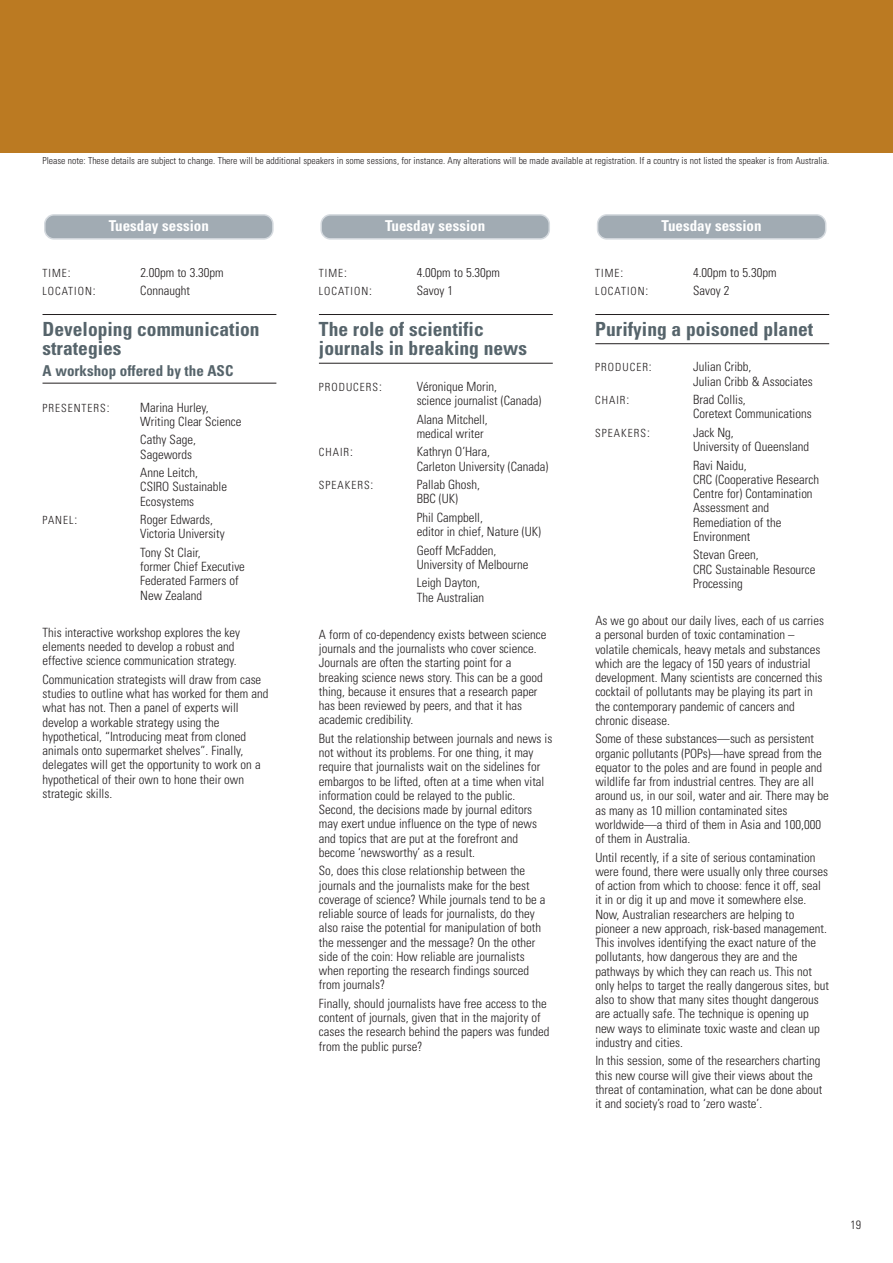
<style>
.page{position:relative;width:893px;height:1263px;background:#fff}
.page>*{position:absolute;margin:0;border:0;box-sizing:border-box;transform-origin:0 0}
.t1{font:700 condensed 19.5px/19.5px "Univers";color:#56646b}
.t2{font:700 condensed 15px "Univers";color:#fff}
.t3{font:700 condensed 15px "Univers";color:#56646b}
.t4{font:300 condensed 12.75px/14.2px "Univers";color:#231f20}
.t5{font:300 condensed 12px "Univers";color:#231f20}
.t6{font:300 condensed 11.25px "Univers";letter-spacing:.09em;color:#231f20}
.t7{font:300 condensed 9.6px "Univers";color:#231f20}
.s1{font-size:12.75px}
</style>
<div class="page">
<div style="left:0;top:0;width:893px;height:153px;background:#bb7a22"></div>
<hr style="left:43px;top:314px;width:233px;height:1px;background:#231f20">
<hr style="left:43px;top:383px;width:233px;height:1px;background:#231f20">
<hr style="left:319px;top:314px;width:234px;height:1px;background:#231f20">
<hr style="left:319px;top:363px;width:234px;height:1px;background:#231f20">
<hr style="left:595px;top:314px;width:234px;height:1px;background:#231f20">
<hr style="left:595px;top:343px;width:234px;height:1px;background:#231f20">
<svg style="left:597px;top:214px;width:229px;height:26px;background:#aab3ba"></svg>
<svg style="left:320px;top:214px;width:230px;height:26px;background:#aab3ba"></svg>
<svg style="left:44px;top:214px;width:230px;height:26px;background:#aab3ba"></svg>
<p class="t7" style="left:43px;top:157px;width:788px">Please note: These details are subject to change. There will be additional speakers in some sessions, for instance. Any alterations will be made available at registration. If a country is not listed the speaker is from Australia.</p>
<p class="t2" style="left:109px;top:220px;width:102px">Tuesday session</p>
<p class="t2" style="left:385px;top:220px;width:102px">Tuesday session</p>
<p class="t2" style="left:662px;top:220px;width:102px">Tuesday session</p>
<p class="t6" style="left:43px;top:268px;width:30px">TIME<span class="s1">:</span></p>
<p class="t4" style="left:140px;top:266px;width:85px">2.00pm to 3.30pm</p>
<p class="t6" style="left:43px;top:287px;width:55px">LOCATION<span class="s1">:</span></p>
<p class="t4" style="left:140px;top:285px;width:51px">Connaught</p>
<h1 class="t1" style="left:43px;top:321px;width:219px">Developing communication strategies</h1>
<p class="t3" style="left:43px;top:365px;width:192px">A workshop offered by the ASC</p>
<p class="t6" style="left:43px;top:404px;width:69px">PRESENTERS<span class="s1">:</span></p>
<p class="t4" style="left:140px;top:401px;width:103px">Marina Hurley,<br>Writing Clear Science</p>
<p class="t4" style="left:140px;top:434px;width:57px">Cathy Sage,<br>Sagewords</p>
<p class="t4" style="left:140px;top:467px;width:88px">Anne Leitch,<br>CSIRO Sustainable<br>Ecosystems</p>
<p class="t6" style="left:43px;top:516px;width:36px">PANEL<span class="s1">:</span></p>
<p class="t4" style="left:140px;top:514px;width:86px">Roger Edwards,<br>Victoria University</p>
<p class="t4" style="left:140px;top:546px;width:106px">Tony St Clair,<br>former Chief Executive<br>Federated Farmers of<br>New Zealand</p>
<p class="t4" style="left:43px;top:626px;width:199px">This interactive workshop explores the key elements needed to develop a robust and effective science communication strategy.</p>
<p class="t4" style="left:43px;top:673px;width:227px">Communication strategists will draw from case studies to outline what has worked for them and what has not. Then a panel of experts will develop a workable strategy using the hypothetical, “Introducing meat from cloned animals onto supermarket shelves”. Finally, delegates will get the opportunity to work on a hypothetical of their own to hone their own strategic skills.</p>
<p class="t6" style="left:319px;top:268px;width:30px">TIME<span class="s1">:</span></p>
<p class="t4" style="left:417px;top:266px;width:85px">4.00pm to 5.30pm</p>
<p class="t6" style="left:319px;top:287px;width:55px">LOCATION<span class="s1">:</span></p>
<p class="t4" style="left:417px;top:285px;width:38px">Savoy 1</p>
<h1 class="t1" style="left:319px;top:321px;width:210px">The role of scientific journals in breaking news</h1>
<p class="t6" style="left:319px;top:383px;width:65px">PRODUCERS<span class="s1">:</span></p>
<p class="t4" style="left:417px;top:380px;width:126px">Véronique Morin,<br>science journalist (Canada)</p>
<p class="t4" style="left:417px;top:413px;width:73px">Alana Mitchell, medical writer</p>
<p class="t6" style="left:319px;top:448px;width:36px">CHAIR<span class="s1">:</span></p>
<p class="t4" style="left:417px;top:446px;width:133px">Kathryn O’Hara,<br>Carleton University (Canada)</p>
<p class="t6" style="left:319px;top:481px;width:56px">SPEAKERS<span class="s1">:</span></p>
<p class="t4" style="left:417px;top:479px;width:65px">Pallab Ghosh,<br>BBC (UK)</p>
<p class="t4" style="left:417px;top:511px;width:126px">Phil Campbell,<br>editor in chief, Nature (UK)</p>
<p class="t4" style="left:417px;top:544px;width:113px">Geoff McFadden,<br>University of Melbourne</p>
<p class="t4" style="left:417px;top:577px;width:69px">Leigh Dayton,<br>The Australian</p>
<p class="t4" style="left:319px;top:628px;width:229px">A form of co-dependency exists between science journals and the journalists who cover science.<br>Journals are often the starting point for a breaking science news story. This can be a good thing, because it ensures that a research paper has been reviewed by peers, and that it has academic credibility.</p>
<p class="t4" style="left:319px;top:732px;width:235px">But the relationship between journals and news is not without its problems. For one thing, it may require that journalists wait on the sidelines for embargos to be lifted, often at a time when vital information could be relayed to the public.<br>Second, the decisions made by journal editors may exert undue influence on the type of news and topics that are put at the forefront and become ‘newsworthy’ as a result.</p>
<p class="t4" style="left:319px;top:865px;width:228px">So, does this close relationship between the journals and the journalists make for the best coverage of science? While journals tend to be a reliable source of leads for journalists, do they also raise the potential for manipulation of both the messenger and the message? On the other side of the coin: How reliable are journalists when reporting the research findings sourced from journals?</p>
<p class="t4" style="left:319px;top:997px;width:232px">Finally, should journalists have free access to the content of journals, given that in the majority of cases the research behind the papers was funded from the public purse?</p>
<p class="t6" style="left:595px;top:268px;width:30px">TIME<span class="s1">:</span></p>
<p class="t4" style="left:693px;top:266px;width:85px">4.00pm to 5.30pm</p>
<p class="t6" style="left:595px;top:287px;width:55px">LOCATION<span class="s1">:</span></p>
<p class="t4" style="left:693px;top:285px;width:38px">Savoy 2</p>
<h1 class="t1" style="left:595px;top:321px;width:219px">Purifying a poisoned planet</h1>
<p class="t6" style="left:595px;top:363px;width:58px">PRODUCER<span class="s1">:</span></p>
<p class="t4" style="left:693px;top:361px;width:121px">Julian Cribb,<br>Julian Cribb &amp; Associates</p>
<p class="t6" style="left:595px;top:396px;width:36px">CHAIR<span class="s1">:</span></p>
<p class="t4" style="left:693px;top:394px;width:120px">Brad Collis,<br>Coretext Communications</p>
<p class="t6" style="left:595px;top:429px;width:56px">SPEAKERS<span class="s1">:</span></p>
<p class="t4" style="left:693px;top:426px;width:117px">Jack Ng,<br>University of Queensland</p>
<p class="t4" style="left:693px;top:459px;width:127px">Ravi Naidu,<br>CRC (Cooperative Research<br>Centre for) Contamination<br>Assessment and<br>Remediation of the<br>Environment</p>
<p class="t4" style="left:693px;top:549px;width:124px">Stevan Green,<br>CRC Sustainable Resource<br>Processing</p>
<p class="t4" style="left:595px;top:614px;width:230px">As we go about our daily lives, each of us carries a personal burden of toxic contamination – volatile chemicals, heavy metals and substances which are the legacy of 150 years of industrial development. Many scientists are concerned this cocktail of pollutants may be playing its part in the contemporary pandemic of cancers and chronic disease.</p>
<p class="t4" style="left:595px;top:733px;width:235px">Some of these substances—such as persistent organic pollutants (POPs)—have spread from the equator to the poles and are found in people and wildlife far from industrial centres. They are all around us, in our soil, water and air. There may be as many as 10 million contaminated sites worldwide—a third of them in Asia and 100,000 of them in Australia.</p>
<p class="t4" style="left:595px;top:851px;width:235px">Until recently, if a site of serious contamination were found, there were usually only three courses of action from which to choose: fence it off, seal it in or dig it up and move it somewhere else.<br>Now, Australian researchers are helping to pioneer a new approach, risk-based management.<br>This involves identifying the exact nature of the pollutants, how dangerous they are and the pathways by which they can reach us. This not only helps to target the really dangerous sites, but also to show that many sites thought dangerous are actually safe. The technique is opening up new ways to eliminate toxic waste and clean up industry and cities.</p>
<p class="t4" style="left:595px;top:1055px;width:229px">In this session, some of the researchers charting this new course will give their views about the threat of contamination, what can be done about it and society’s road to ‘zero waste’.</p>
<p class="t5" style="left:850px;top:1220px;width:12px">19</p>
</div>
